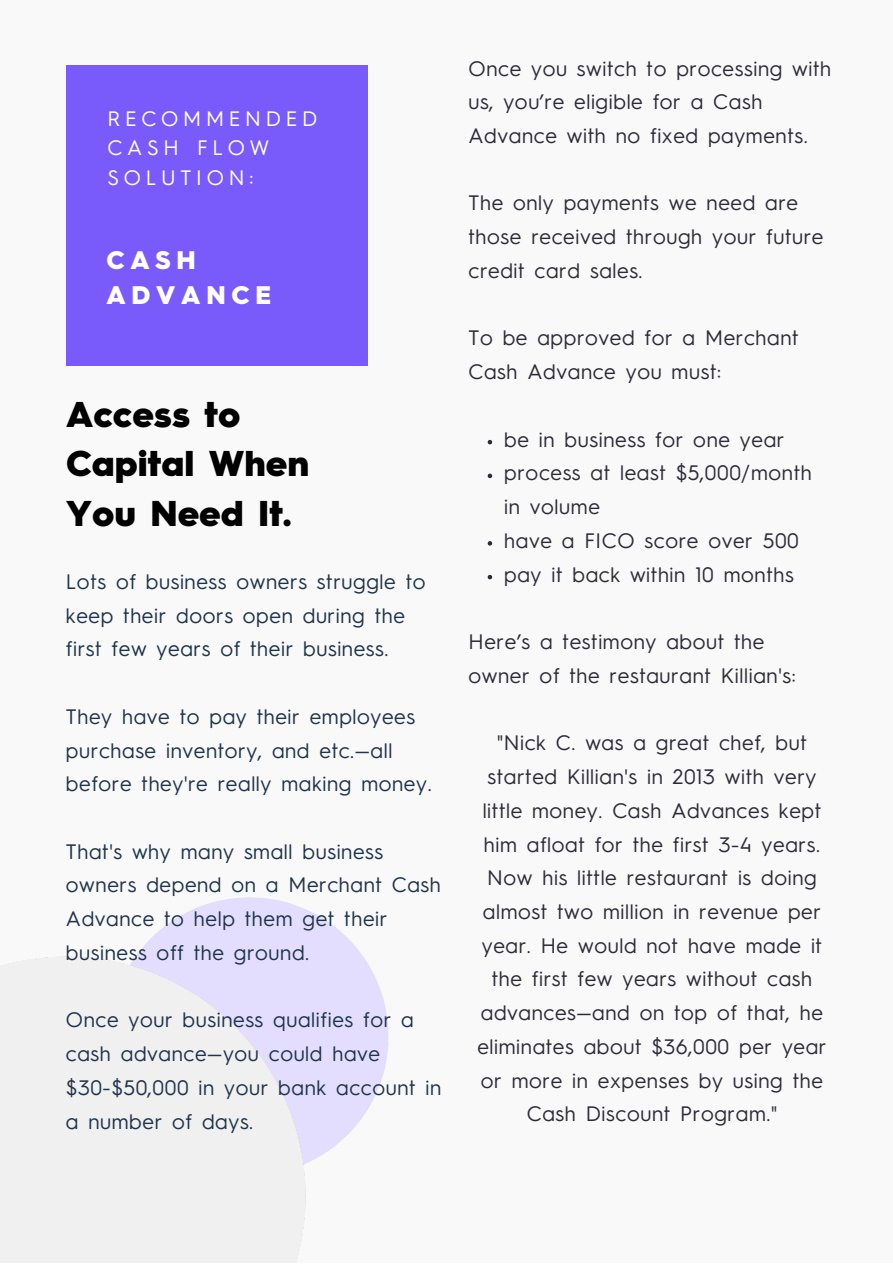
<style>
.page{position:relative;width:893px;height:1264px;background:#fff}
.page>*{position:absolute;margin:0;border:0;box-sizing:border-box;transform-origin:0 0}
.t1{font:900 36px/49.5px "Hurme Geometric Sans 3";color:#000}
.t2{font:900 25.5px/34.8px "Hurme Geometric Sans 3";letter-spacing:.23em;color:#fff}
.t3{font:21px/33.8px "Hurme Geometric Sans 3";letter-spacing:.03em;color:#2e2b38}
.t4{font:21px/33.8px "Hurme Geometric Sans 3";letter-spacing:.03em;color:#20344b}
.t5{font:21px/29.2px "Hurme Geometric Sans 3";letter-spacing:.23em;color:#fff}
</style>
<div class="page">
<div style="left:0;top:0;width:892px;height:1262px;background:#f9f9f9"></div>
<div style="left:66px;top:66px;width:302px;height:300px;background:#795bfc"></div>
<img style="left:174px;top:897px;width:215px;height:244px">
<img style="left:1px;top:920px;width:340px;height:342px">
<svg style="left:487px;top:440px;width:5px;height:4px"></svg>
<svg style="left:487px;top:473px;width:5px;height:5px"></svg>
<svg style="left:487px;top:541px;width:5px;height:4px"></svg>
<svg style="left:487px;top:575px;width:5px;height:4px"></svg>
<p class="t5" style="left:107px;top:106px;width:211px">RECOMMENDED<br>CASH FLOW<br>SOLUTION:</p>
<p class="t2" style="left:106px;top:244px;width:166px">CASH<br>ADVANCE</p>
<h1 class="t1" style="left:66px;top:392px;width:244px">Access to<br>Capital When<br>You Need It.</h1>
<p class="t4" style="left:66px;top:566px;width:361px">Lots of business owners struggle to keep their doors open during the first few years of their business.</p>
<p class="t4" style="left:66px;top:701px;width:367px">They have to pay their employees purchase inventory, and etc.—all before they're really making money.</p>
<p class="t4" style="left:66px;top:836px;width:376px">That's why many small business owners depend on a Merchant Cash<br>Advance to help them get their business off the ground.</p>
<p class="t4" style="left:66px;top:1005px;width:377px">Once your business qualifies for a cash advance—you could have $30-$50,000 in your bank account in a number of days.</p>
<p class="t3" style="left:468px;top:53px;width:364px">Once you switch to processing with us, you’re eligible for a Cash<br>Advance with no fixed payments.</p>
<p class="t3" style="left:468px;top:188px;width:356px">The only payments we need are those received through your future credit card sales.</p>
<p class="t3" style="left:468px;top:323px;width:331px">To be approved for a Merchant<br>Cash Advance you must:</p>
<p class="t3" style="left:504px;top:424px;width:309px">be in business for one year process at least $5,000/month in volume<br>have a FICO score over 500 pay it back within 10 months</p>
<p class="t3" style="left:468px;top:626px;width:328px">Here’s a testimony about the owner of the restaurant Killian's:</p>
<p class="t3" style="left:477px;top:728px;width:350px;text-align:center">"Nick C. was a great chef, but started Killian's in 2013 with very little money. Cash Advances kept him afloat for the first 3-4 years.<br>Now his little restaurant is doing almost two million in revenue per year. He would not have made it the first few years without cash advances—and on top of that, he eliminates about $36,000 per year or more in expenses by using the<br>Cash Discount Program."</p>
</div>
